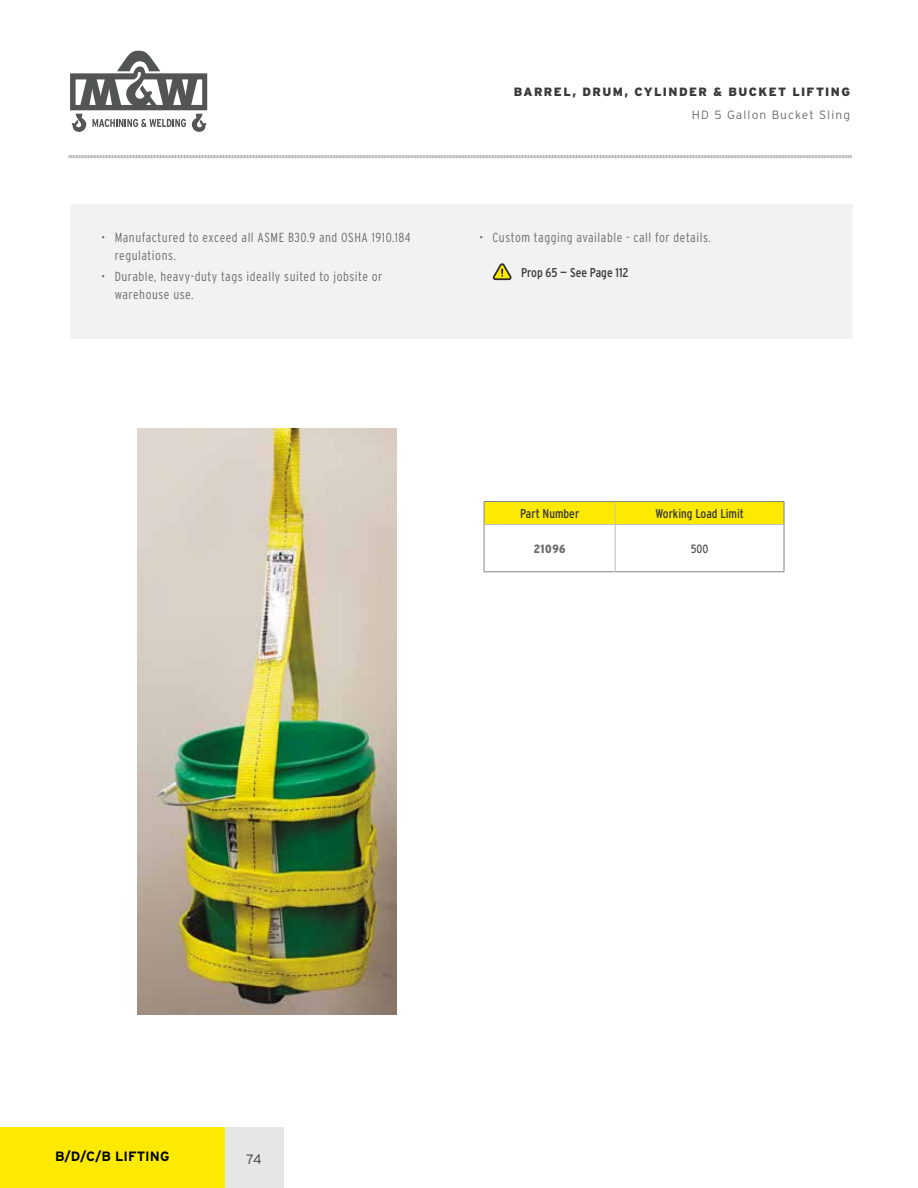
<style>
.page{position:relative;width:918px;height:1188px;background:#fff}
.page>*{position:absolute;margin:0;border:0;box-sizing:border-box;transform-origin:0 0}
.t1{font:700 13.5px "Interstate";color:#000}
.t2{font:300 13.5px "Interstate";color:#393a39}
.t3{font:300 13.2px/18px "Interstate Condensed";letter-spacing:.04em;color:#6a6c6c}
.t4{font:12.75px "Interstate Condensed";color:#393a39}
.t5{font:900 12px "Interstate";letter-spacing:.115em;color:#393a39}
.t6{font:300 12px "Interstate";letter-spacing:.09em;color:#6a6c6c}
.t7{font:900 12px "Interstate Condensed";letter-spacing:.05em;color:#6a6c6c}
.t8{font:12px "Interstate Condensed";color:#535454}
</style>
<div class="page">
<div style="left:0;top:1127px;width:225px;height:61px;background:#fdea00"></div>
<div style="left:225px;top:1127px;width:59px;height:61px;background:#e5e6e6"></div>
<svg style="left:70px;top:51px;width:137px;height:81px"></svg>
<svg style="left:68px;top:155px;width:784px;height:4px"></svg>
<div style="left:70px;top:204px;width:783px;height:135px;background:#f2f2f2"></div>
<img style="left:137px;top:429px;width:259px;height:585px">
<svg style="left:493px;top:263px;width:19px;height:17px"></svg>
<hr style="left:484px;top:501px;width:131px;height:1px;background:#818383">
<hr style="left:615px;top:501px;width:169px;height:1px;background:#818383">
<hr style="left:484px;top:525px;width:1px;height:46px;background:#818383">
<hr style="left:784px;top:525px;width:1px;height:46px;background:#818383">
<hr style="left:484px;top:571px;width:131px;height:1px;background:#818383">
<hr style="left:615px;top:571px;width:169px;height:1px;background:#818383">
<div style="left:484px;top:502px;width:301px;height:23px;background:#fdea00"></div>
<hr style="left:484px;top:524px;width:131px;height:1px;background:#bfc0c1">
<hr style="left:615px;top:524px;width:169px;height:1px;background:#bfc0c1">
<hr style="left:615px;top:525px;width:1px;height:46px;background:#bfc0c1">
<p class="t3" style="left:115px;top:228px;width:298px;text-indent:-14px">• Manufactured to exceed all ASME B30.9 and OSHA 1910.184 regulations.</p>
<p class="t3" style="left:115px;top:267px;width:269px;text-indent:-14px">• Durable, heavy-duty tags ideally suited to jobsite or warehouse use.</p>
<p class="t5" style="left:514px;top:85px;width:338px">BARREL, DRUM, CYLINDER &amp; BUCKET LIFTING</p>
<p class="t6" style="left:692px;top:108px;width:160px">HD 5 Gallon Bucket Sling</p>
<p class="t3" style="left:479px;top:228px;width:233px">• Custom tagging available - call for details.</p>
<p class="t4" style="left:521px;top:266px;width:109px">Prop 65 — See Page 112</p>
<p class="t4" style="left:520px;top:507px;width:61px">Part Number</p>
<p class="t4" style="left:655px;top:507px;width:90px">Working Load Limit</p>
<p class="t7" style="left:534px;top:542px;width:33px">21096</p>
<p class="t8" style="left:691px;top:542px;width:19px">500</p>
<p class="t1" style="left:55px;top:1149px;width:116px">B/D/C/B LIFTING</p>
<p class="t2" style="left:247px;top:1152px;width:16px">74</p>
</div>
